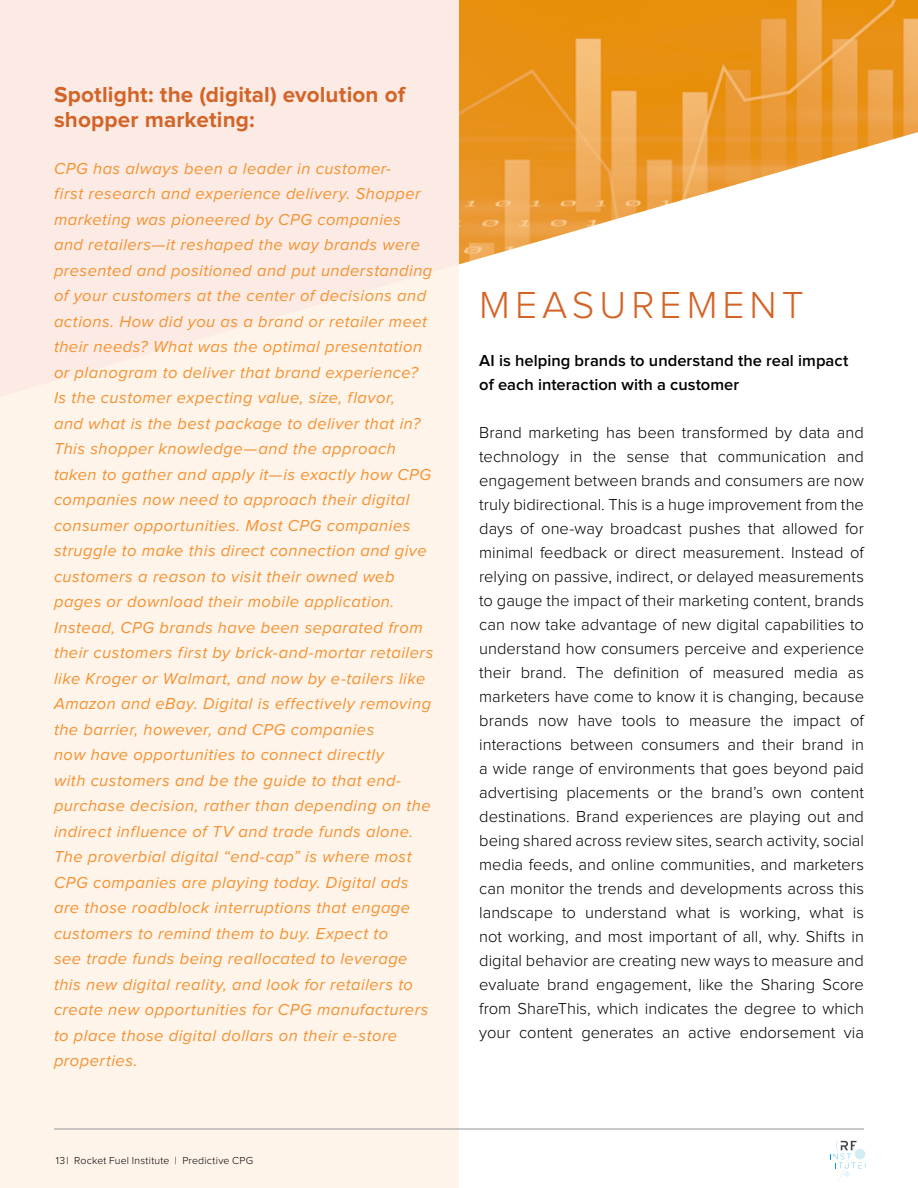
<style>
.page{position:relative;width:918px;height:1188px;background:#fff}
.page>*{position:absolute;margin:0;border:0;box-sizing:border-box;transform-origin:0 0}
.t1{font:300 39px "Proxima Nova";letter-spacing:.13em;color:#d36428}
.t2{font:700 22.5px/25.5px "Proxima Nova";letter-spacing:.005em;color:#d36428}
.t3{font:italic 16.5px/25.5px "Proxima Nova";letter-spacing:.03em;color:#f59130}
.t4{font:300 16.5px/24px "Proxima Nova";color:#000;text-align:justify}
.t5{font:600 16.5px/24px "Proxima Nova";letter-spacing:.005em;color:#000}
.t6{font:300 10.5px "Proxima Nova";letter-spacing:.02em;color:#000}
</style>
<div class="page">
<div style="left:0;top:0;width:459px;height:1188px;background:#fef4ea"></div>
<img style="left:459px;top:0;width:459px;height:264px">
<hr style="left:54px;top:1129px;width:810px;height:1px;background:#939598">
<svg style="left:830px;top:1136px;width:36px;height:46px"></svg>
<h2 class="t2" style="left:54px;top:82px;width:353px">Spotlight: the (digital) evolution of shopper marketing:</h2>
<p class="t3" style="left:54px;top:156px;width:381px">CPG has always been a leader in customer-<br>first research and experience delivery. Shopper marketing was pioneered by CPG companies and retailers—it reshaped the way brands were presented and positioned and put understanding of your customers at the center of decisions and actions. How did you as a brand or retailer meet their needs? What was the optimal presentation or planogram to deliver that brand experience?<br>Is the customer expecting value, size, flavor,<br>and what is the best package to deliver that in?<br>This shopper knowledge—and the approach taken to gather and apply it—is exactly how CPG companies now need to approach their digital consumer opportunities. Most CPG companies struggle to make this direct connection and give customers a reason to visit their owned web pages or download their mobile application.<br>Instead, CPG brands have been separated from their customers first by brick-and-mortar retailers like Kroger or Walmart, and now by e-tailers like Amazon and eBay. Digital is effectively removing the barrier, however, and CPG companies<br>now have opportunities to connect directly<br>with customers and be the guide to that end&shy;purchase decision, rather than depending on the indirect influence of TV and trade funds alone.<br>The proverbial digital “end-cap” is where most CPG companies are playing today. Digital ads are those roadblock interruptions that engage customers to remind them to buy. Expect to<br>see trade funds being reallocated to leverage this new digital reality, and look for retailers to create new opportunities for CPG manufacturers to place those digital dollars on their e-store properties.</p>
<p class="t6" style="left:56px;top:1155px;width:199px">13| Rocket Fuel Institute | Predictive CPG</p>
<h1 class="t1" style="left:479px;top:283px;width:326px">MEASUREMENT</h1>
<p class="t5" style="left:479px;top:349px;width:371px">AI is helping brands to understand the real impact of each interaction with a customer</p>
<p class="t4" style="left:479px;top:421px;width:386px">Brand marketing has been transformed by data and technology in the sense that communication and engagement between brands and consumers are now truly bidirectional. This is a huge improvement from the days of one-way broadcast pushes that allowed for minimal feedback or direct measurement. Instead of relying on passive, indirect, or delayed measurements to gauge the impact of their marketing content, brands can now take advantage of new digital capabilities to understand how consumers perceive and experience their brand. The definition of measured media as marketers have come to know it is changing, because brands now have tools to measure the impact of interactions between consumers and their brand in a wide range of environments that goes beyond paid advertising placements or the brand’s own content destinations. Brand experiences are playing out and being shared across review sites, search activity, social media feeds, and online communities, and marketers can monitor the trends and developments across this landscape to understand what is working, what is not working, and most important of all, why. Shifts in digital behavior are creating new ways to measure and evaluate brand engagement, like the Sharing Score from ShareThis, which indicates the degree to which your content generates an active endorsement via</p>
</div>
